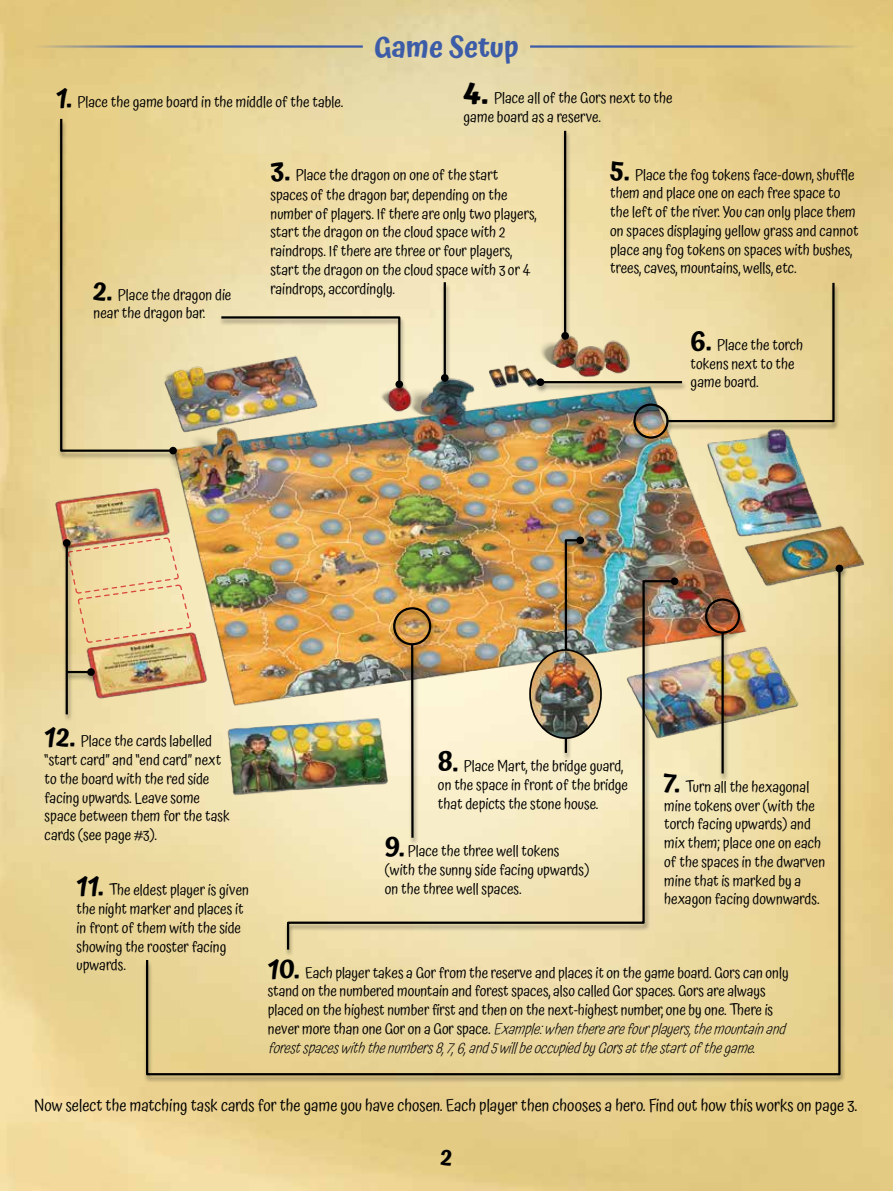
<style>
.page{position:relative;width:893px;height:1191px;background:#fff}
.page>*{position:absolute;margin:0;border:0;box-sizing:border-box;transform-origin:0 0}
.t1{font:600 28.5px "Atma";color:#3d5ca7}
.t2{font:600 23.25px "Atma";color:#000}
.t3{font:16.5px "Atma";color:#000}
.t4{font:15px/18.8px "Atma";color:#000}
.s1{font-weight:600;font-size:27px}
.s2{font-weight:700;font-size:27px}
.s3{font-weight:300;font-style:italic}
</style>
<div class="page">
<img style="left:28px;top:320px;width:848px;height:480px">
<div style="left:872px;top:947px;width:21px;height:173px;background:#e6cd8b"></div>
<div style="left:562px;top:536px;width:27px;height:225px;background:#000;opacity:.4"></div>
<svg style="left:564px;top:538px;width:18px;height:26px"></svg>
<div style="left:576px;top:536px;width:8px;height:8px;background:#000;border-radius:50%"></div>
<div style="left:534px;top:378px;width:153px;height:16px;background:#000;opacity:.4"></div>
<hr style="left:540px;top:381px;width:142px;height:2px;background:#000">
<div style="left:537px;top:378px;width:7px;height:8px;background:#000;border-radius:50%"></div>
<div style="left:438px;top:282px;width:16px;height:107px;background:#000;opacity:.4"></div>
<hr style="left:444px;top:282px;width:2px;height:96px;background:#000">
<div style="left:441px;top:374px;width:8px;height:8px;background:#000;border-radius:50%"></div>
<div style="left:218px;top:316px;width:191px;height:80px;background:#000;opacity:.4"></div>
<svg style="left:219px;top:315px;width:183px;height:71px;background:#d4c7a4"></svg>
<div style="left:395px;top:380px;width:8px;height:8px;background:#000;border-radius:50%"></div>
<div style="left:57px;top:119px;width:125px;height:343px;background:#000;opacity:.4"></div>
<svg style="left:59px;top:117px;width:116px;height:336px;background:#e1cd92"></svg>
<div style="left:169px;top:447px;width:8px;height:7px;background:#000;border-radius:50%"></div>
<div style="left:558px;top:131px;width:16px;height:217px;background:#000;opacity:.4"></div>
<hr style="left:564px;top:131px;width:2px;height:205px;background:#000">
<div style="left:561px;top:332px;width:8px;height:8px;background:#000;border-radius:50%"></div>
<div style="left:665px;top:283px;width:175px;height:147px;background:#000;opacity:.4"></div>
<svg style="left:666px;top:281px;width:170px;height:142px;background:#e6d49c"></svg>
<div style="left:64px;top:668px;width:36px;height:16px;background:#000;opacity:.4"></div>
<hr style="left:67px;top:671px;width:24px;height:2px;background:#000">
<div style="left:87px;top:668px;width:8px;height:8px;background:#000;border-radius:50%"></div>
<div style="left:143px;top:564px;width:705px;height:519px;background:#000;opacity:.4"></div>
<img style="left:145px;top:566px;width:697px;height:510px">
<div style="left:836px;top:564px;width:7px;height:8px;background:#000;border-radius:50%"></div>
<div style="left:630px;top:403px;width:44px;height:43px;background:#000;opacity:.4"></div>
<div style="left:633px;top:403px;width:36px;height:36px;border:2px solid #000;border-radius:50%"></div>
<div style="left:702px;top:598px;width:43px;height:43px;background:#000;opacity:.4"></div>
<div style="left:705px;top:598px;width:35px;height:35px;border:2px solid #000;border-radius:50%"></div>
<svg style="left:67px;top:536px;width:125px;height:108px;background:#edd4a1"></svg>
<div style="left:60px;top:539px;width:16px;height:183px;background:#000;opacity:.4"></div>
<hr style="left:66px;top:543px;width:2px;height:171px;background:#000">
<div style="left:63px;top:539px;width:8px;height:8px;background:#000;border-radius:50%"></div>
<img style="left:530px;top:650px;width:71px;height:88px">
<div style="left:529px;top:649px;width:73px;height:90px;border:2px solid #000;border-radius:50%"></div>
<hr style="left:530px;top:45px;width:329px;height:3px;background:#3d5ca7">
<hr style="left:34px;top:45px;width:329px;height:3px;background:#3d5ca7">
<p class="t4" style="left:56px;top:94px;width:289px"><span class="s1">1.</span> Place the game board in the middle of the table.</p>
<h1 class="t1" style="left:374px;top:27px;width:146px">Game Setup</h1>
<p class="t4" style="left:463px;top:90px;width:211px"><span class="s2">4.</span> Place all of the Gors next to the game board as a reserve.</p>
<p class="t4" style="left:94px;top:286px;width:139px"><span class="s1">2.</span> Place the dragon die near the dragon bar.</p>
<p class="t4" style="left:270px;top:165px;width:239px;line-height:20.2px"><span class="s1">3.</span> Place the dragon on one of the start spaces of the dragon bar, depending on the</p>
<p class="t4" style="left:270px;top:205px;width:268px">number of players. If there are only two players, start the dragon on the cloud space with 2 raindrops. If there are three or four players, start the dragon on the cloud space with 3 or 4 raindrops, accordingly.</p>
<p class="t4" style="left:610px;top:166px;width:250px"><span class="s1">5.</span> Place the fog tokens face-down, shuffle them and place one on each free space to the left of the river. You can only place them on spaces displaying yellow grass and cannot place any fog tokens on spaces with bushes, trees, caves, mountains, wells, etc.</p>
<p class="t4" style="left:691px;top:336px;width:114px"><span class="s1">6.</span> Place the torch tokens next to the game board.</p>
<p class="t4" style="left:45px;top:733px;width:187px"><span class="s1">12.</span> Place the cards labelled “start card” and “end card” next to the board with the red side facing upwards. Leave some space between them for the task cards (see page #3).</p>
<p class="t4" style="left:77px;top:882px;width:174px"><span class="s1">11.</span> The eldest player is given the night marker and places it in front of them with the side showing the rooster facing upwards.</p>
<p class="t4" style="left:438px;top:758px;width:192px"><span class="s1">8.</span> Place Mart, the bridge guard, on the space in front of the bridge that depicts the stone house.</p>
<p class="t4" style="left:385px;top:843px;width:206px"><span class="s1">9.</span> Place the three well tokens (with the sunny side facing upwards) on the three well spaces.</p>
<p class="t4" style="left:664px;top:778px;width:163px"><span class="s1">7.</span> Turn all the hexagonal mine tokens over (with the torch facing upwards) and mix them; place one on each of the spaces in the dwarven mine that is marked by a hexagon facing downwards.</p>
<p class="t4" style="left:268px;top:964px;width:524px"><span class="s1">10.</span> Each player takes a Gor from the reserve and places it on the game board. Gors can only stand on the numbered mountain and forest spaces, also called Gor spaces. Gors are always placed on the highest number first and then on the next-highest number, one by one. There is<br>n e v e r m o r e t h a n o n e G o r o n a G o r s p a c e . <span class="s3">Example:whentherearefourplayers,themountainand forestspaceswiththenumbers8,7,6,and5willbeoccupiedbyGorsatthestartofthegame.</span></p>
<p class="t3" style="left:34px;top:1095px;width:825px">Now select the matching task cards for the game you have chosen. Each player then chooses a hero. Find out how this works on page 3.</p>
<h2 class="t2" style="left:441px;top:1140px;width:13px">2</h2>
</div>
